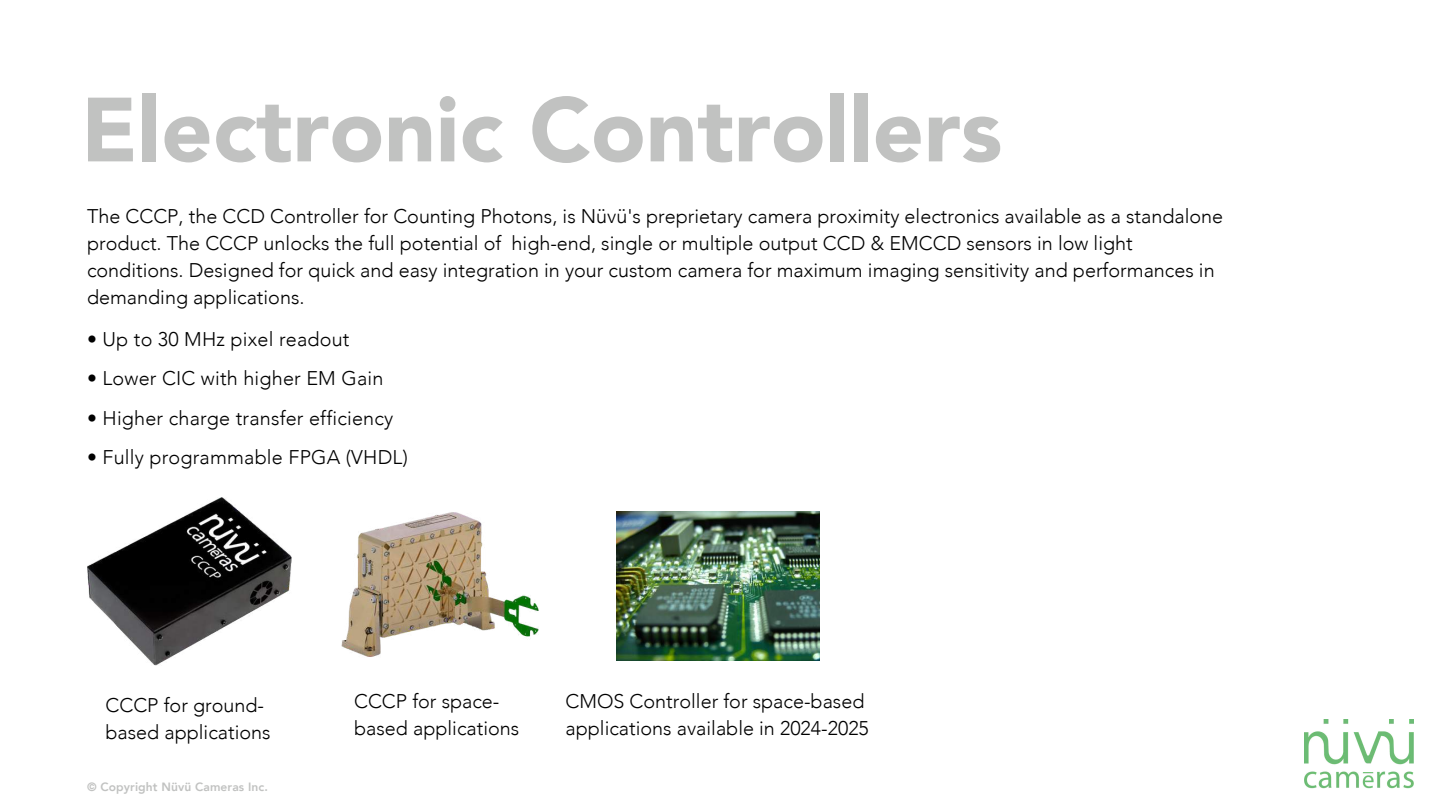
<style>
.page{position:relative;width:1440px;height:810px;background:#fff}
.page>*{position:absolute;margin:0;border:0;box-sizing:border-box;transform-origin:0 0}
.t1{font:900 90px "Avenir";color:#c1c2c1}
.t2{font:300 19.8px/27px "Avenir";color:#000}
.t3{font:800 12px "Avenir";letter-spacing:.01em;color:#c1c2c1}
</style>
<div class="page">
<img style="left:87px;top:498px;width:205px;height:167px">
<img style="left:617px;top:511px;width:202px;height:150px">
<img style="left:342px;top:512px;width:196px;height:145px">
<img style="left:1305px;top:720px;width:109px;height:69px">
<h1 class="t1" style="left:81px;top:71px;width:923px">Electronic Controllers</h1>
<p class="t2" style="left:87px;top:203px;width:1138px">The CCCP, the CCD Controller for Counting Photons, is Nüvü's preprietary camera proximity electronics available as a standalone product. The CCCP unlocks the full potential of high-end, single or multiple output CCD &amp; EMCCD sensors in low light conditions. Designed for quick and easy integration in your custom camera for maximum imaging sensitivity and performances in demanding applications.</p>
<p class="t2" style="left:87px;top:326px;width:264px">• Up to 30 MHz pixel readout</p>
<p class="t2" style="left:87px;top:365px;width:298px">• Lower CIC with higher EM Gain</p>
<p class="t2" style="left:87px;top:405px;width:308px">• Higher charge transfer efficiency</p>
<p class="t2" style="left:87px;top:445px;width:322px">• Fully programmable FPGA (VHDL)</p>
<p class="t2" style="left:106px;top:693px;width:167px">CCCP for ground&shy;based applications</p>
<p class="t2" style="left:354px;top:688px;width:167px">CCCP for space&shy;based applications</p>
<p class="t2" style="left:566px;top:688px;width:305px">CMOS Controller for space-based applications available in 2024-2025</p>
<p class="t3" style="left:87px;top:779px;width:182px">© Copyright Nüvü Cameras Inc.</p>
</div>
